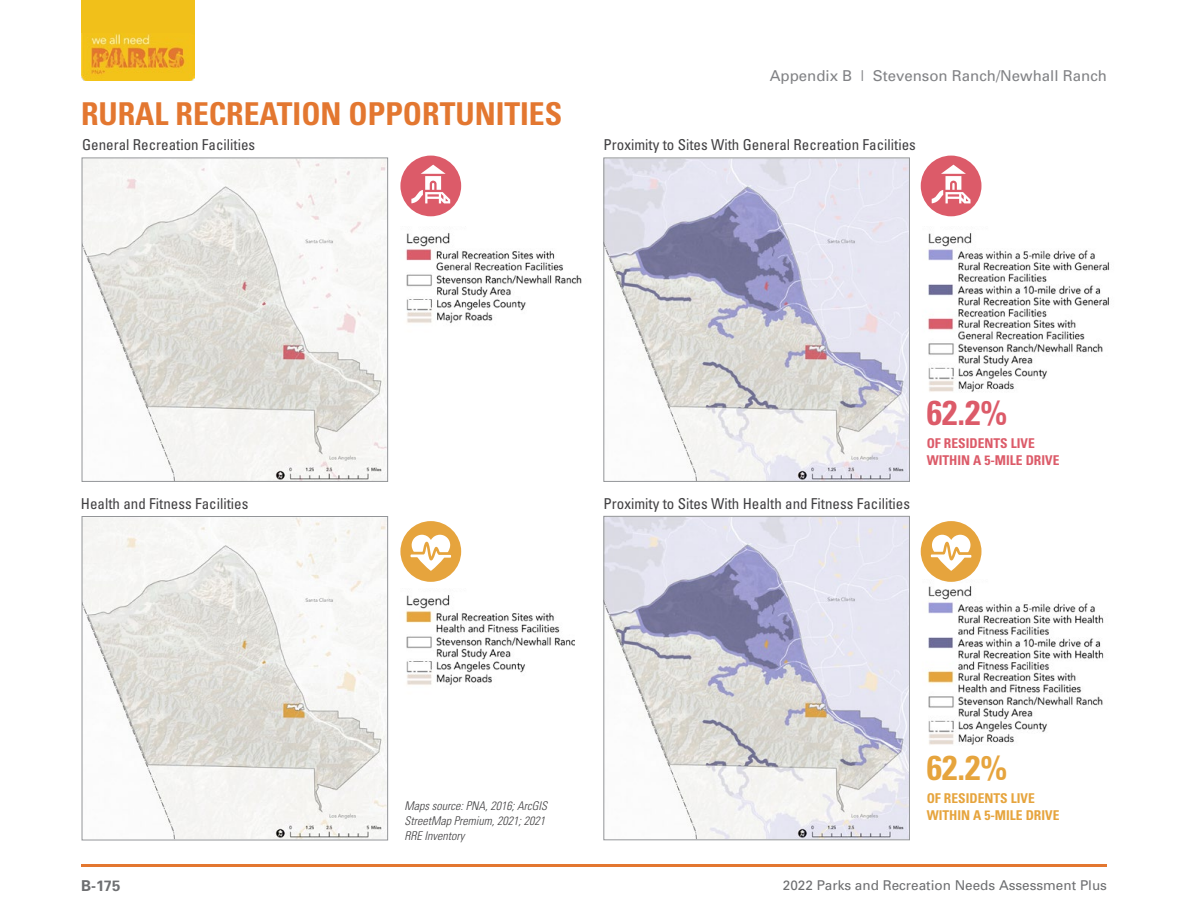
<style>
.page{position:relative;width:1188px;height:918px;background:#fff}
.page>*{position:absolute;margin:0;border:0;box-sizing:border-box;transform-origin:0 0}
.t1{font:700 condensed 34.5px "Univers";color:#dc5b69}
.t2{font:700 condensed 34.5px "Univers";color:#e6a43d}
.t3{font:700 condensed 31.5px "Univers";color:#e37730}
.t4{font:condensed 15px "Univers";color:#414042}
.t5{font:15px "Univers";color:#818285}
.t6{font:700 15px "Univers";color:#6e6f71}
.t7{font:13.5px "Univers";color:#6e6f71}
.t8{font:700 condensed 13.5px/16.5px "Univers";color:#dc5b69}
.t9{font:700 condensed 13.5px/16.5px "Univers";color:#e6a43d}
.t10{font:italic 300 condensed 12px/15px "Univers";color:#414042}
</style>
<div class="page">
<img style="left:81px;top:33px;width:113px;height:48px">
<div style="left:81px;top:0;width:113px;height:33px;background:#f1c01a"></div>
<hr style="left:81px;top:864px;width:1026px;height:3px;background:#e37730">
<img style="left:927px;top:579px;width:177px;height:166px">
<img style="left:928px;top:233px;width:182px;height:159px">
<div style="left:400px;top:521px;width:61px;height:61px;background:#e6a43d;border-radius:50%"></div>
<svg style="left:411px;top:535px;width:40px;height:36px"></svg>
<div style="left:921px;top:521px;width:60px;height:61px;background:#e6a43d;border-radius:50%"></div>
<svg style="left:931px;top:535px;width:40px;height:36px"></svg>
<div style="left:400px;top:156px;width:61px;height:60px;background:#dc5b69;border-radius:50%"></div>
<svg style="left:411px;top:165px;width:39px;height:38px"></svg>
<div style="left:921px;top:156px;width:60px;height:60px;background:#dc5b69;border-radius:50%"></div>
<svg style="left:932px;top:165px;width:39px;height:38px"></svg>
<img style="left:84px;top:160px;width:302px;height:320px">
<div style="left:82px;top:158px;width:306px;height:324px;border:1px solid #939598"></div>
<img style="left:605px;top:160px;width:303px;height:320px">
<div style="left:603px;top:158px;width:307px;height:324px;border:1px solid #939598"></div>
<img style="left:605px;top:518px;width:303px;height:320px">
<div style="left:603px;top:516px;width:307px;height:324px;border:1px solid #939598"></div>
<img style="left:84px;top:518px;width:302px;height:320px">
<div style="left:82px;top:516px;width:306px;height:324px;border:1px solid #939598"></div>
<img style="left:406px;top:233px;width:176px;height:90px">
<img style="left:405px;top:595px;width:169px;height:90px">
<h2 class="t3" style="left:81px;top:95px;width:483px">RURAL RECREATION OPPORTUNITIES</h2>
<p class="t4" style="left:82px;top:135px;width:175px">General Recreation Facilities</p>
<p class="t5" style="left:770px;top:66px;width:339px">Appendix B | Stevenson Ranch/Newhall Ranch</p>
<p class="t4" style="left:604px;top:135px;width:314px">Proximity to Sites With General Recreation Facilities</p>
<p class="t4" style="left:81px;top:494px;width:169px">Health and Fitness Facilities</p>
<p class="t4" style="left:604px;top:494px;width:308px">Proximity to Sites With Health and Fitness Facilities</p>
<h1 class="t1" style="left:927px;top:392px;width:82px">62.2%</h1>
<p class="t8" style="left:927px;top:435px;width:134px">OF RESIDENTS LIVE<br>WITHIN A 5-MILE DRIVE</p>
<p class="t10" style="left:405px;top:798px;width:144px">Maps source: PNA, 2016; ArcGIS<br>StreetMap Premium, 2021; 2021<br>RRE Inventory</p>
<h1 class="t2" style="left:927px;top:747px;width:82px">62.2%</h1>
<p class="t9" style="left:927px;top:790px;width:134px">OF RESIDENTS LIVE<br>WITHIN A 5-MILE DRIVE</p>
<p class="t6" style="left:81px;top:876px;width:41px">B-175</p>
<p class="t7" style="left:783px;top:877px;width:326px">2022 Parks and Recreation Needs Assessment Plus</p>
</div>
